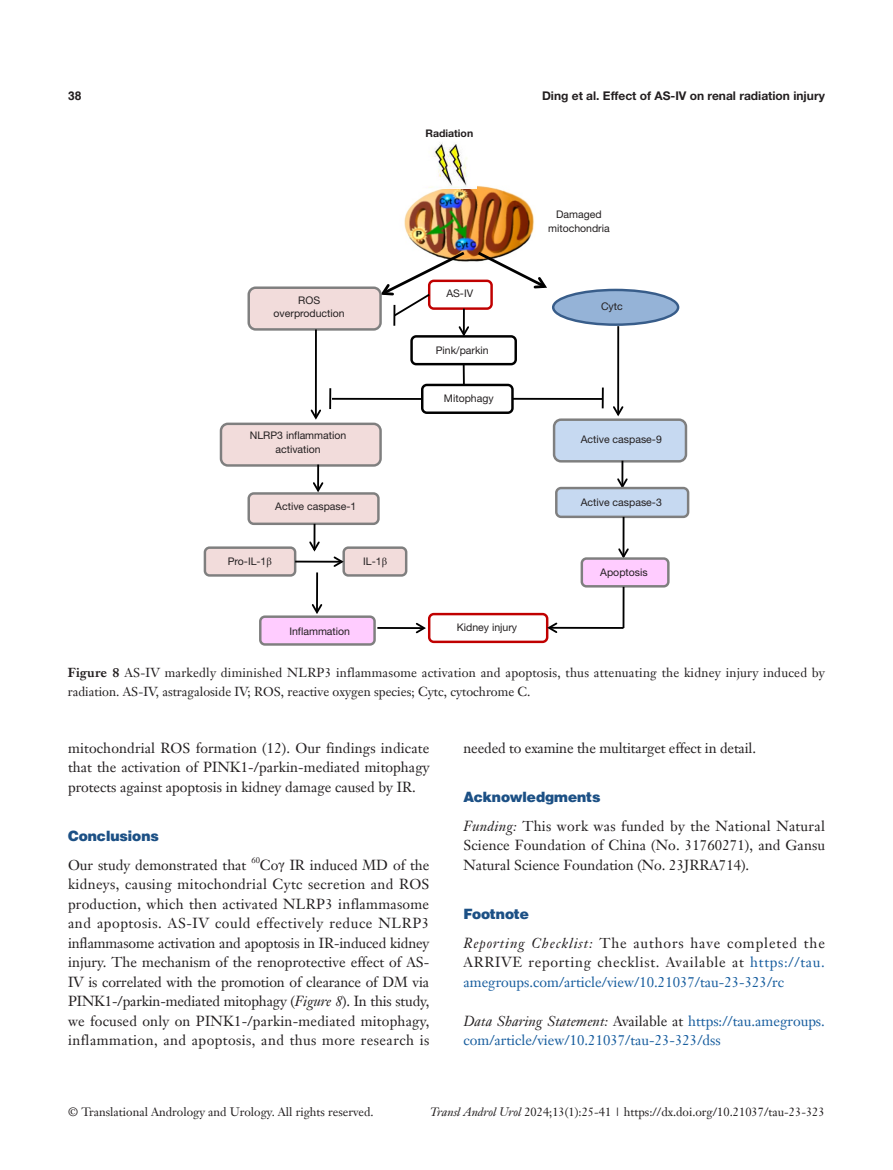
<style>
.page{position:relative;width:893px;height:1170px;background:#fff}
.page>*{position:absolute;margin:0;border:0;box-sizing:border-box;transform-origin:0 0}
.t1{font:14.25px/19.5px "Janson Text LT";color:#231f20;text-align:justify}
.t2{font:14.25px/19.5px "Janson Text LT";color:#175d9e}
._1ji-6_5{font:900 14.25px "Helvetica";color:#1c5085}
.二级标题下沉{font:12.75px/19.5px "Janson Text LT";letter-spacing:.015em;color:#231f20}
.t3{font:12px "Janson Text LT";color:#231f20}
.t4{font:700 12px "Helvetica Neue LT Pro";color:#231f20}
.t5{font:700 12px "Helvetica";color:#231f20}
.二级标题下沉-2{font:10.5px "Helvetica Neue LT Pro";color:#231f20}
.二级标题下沉-3{font:700 10.5px "Helvetica Neue LT Pro";color:#231f20}
.t6{font:8.25px "Janson Text LT";color:#231f20}
.s1{font-family:"Times New Roman"}
.s2{font-weight:700}
.s3{font-style:italic}
.s4{color:#175d9e}
.s5{font-style:italic;color:#231f20}
.s6{color:#231f20}
</style>
<div class="page">
<img style="left:404px;top:186px;width:130px;height:76px">
<img style="left:422px;top:143px;width:54px;height:45px">
<svg style="left:475px;top:249px;width:72px;height:40px"></svg>
<div style="left:247px;top:286px;width:135px;height:44px;background:#f2dcdb;border:2px solid #7f7f7f;border-radius:7px"></div>
<hr style="left:315px;top:329px;width:2px;height:89px;background:#000">
<svg style="left:310px;top:408px;width:11px;height:12px"></svg>
<div style="left:220px;top:422px;width:162px;height:44px;background:#f2dcdb;border:2px solid #7f7f7f;border-radius:7px"></div>
<div style="left:428px;top:279px;width:65px;height:31px;border:2px solid #c00000;border-radius:5px"></div>
<hr style="left:463px;top:308px;width:2px;height:26px;background:#000">
<svg style="left:458px;top:324px;width:11px;height:11px"></svg>
<svg style="left:378px;top:249px;width:89px;height:69px"></svg>
<hr style="left:393px;top:305px;width:2px;height:21px;background:#000">
<div style="left:410px;top:335px;width:107px;height:30px;border:2px solid #000;border-radius:5px"></div>
<hr style="left:463px;top:364px;width:2px;height:21px;background:#000">
<div style="left:421px;top:383px;width:93px;height:31px;border:2px solid #000;border-radius:5px"></div>
<hr style="left:329px;top:388px;width:2px;height:21px;background:#000">
<hr style="left:332px;top:398px;width:90px;height:2px;background:#000">
<div style="left:247px;top:492px;width:133px;height:33px;background:#f2dcdb;border:2px solid #7f7f7f;border-radius:5px"></div>
<hr style="left:317px;top:464px;width:2px;height:26px;background:#000">
<svg style="left:311px;top:480px;width:14px;height:14px"></svg>
<div style="left:204px;top:546px;width:92px;height:30px;background:#f2dcdb;border:2px solid #7f7f7f;border-radius:5px"></div>
<svg style="left:308px;top:524px;width:13px;height:28px"></svg>
<div style="left:342px;top:546px;width:65px;height:30px;background:#f2dcdb;border:2px solid #7f7f7f;border-radius:5px"></div>
<hr style="left:295px;top:560px;width:47px;height:2px;background:#000">
<svg style="left:332px;top:555px;width:13px;height:13px"></svg>
<hr style="left:316px;top:572px;width:2px;height:40px;background:#000">
<svg style="left:312px;top:602px;width:11px;height:12px"></svg>
<div style="left:259px;top:615px;width:117px;height:30px;background:#fcf;border:2px solid #7f7f7f;border-radius:5px"></div>
<hr style="left:377px;top:627px;width:47px;height:2px;background:#000">
<svg style="left:414px;top:622px;width:12px;height:12px"></svg>
<div style="left:428px;top:612px;width:120px;height:31px;border:2px solid #c00000;border-radius:5px"></div>
<div style="left:553px;top:290px;width:125px;height:34px;background:#95b3d7;border-radius:50%"></div>
<div style="left:552px;top:289px;width:127px;height:37px;border:2px solid #385d8a;border-radius:50%"></div>
<hr style="left:617px;top:326px;width:2px;height:88px;background:#000">
<svg style="left:613px;top:404px;width:11px;height:13px"></svg>
<hr style="left:512px;top:398px;width:91px;height:2px;background:#000">
<hr style="left:602px;top:387px;width:2px;height:21px;background:#000">
<div style="left:553px;top:418px;width:134px;height:44px;background:#c6d9f1;border:2px solid #7f7f7f;border-radius:7px"></div>
<hr style="left:621px;top:460px;width:2px;height:26px;background:#000">
<svg style="left:616px;top:476px;width:13px;height:11px"></svg>
<div style="left:555px;top:487px;width:134px;height:31px;background:#c6d9f1;border:2px solid #7f7f7f;border-radius:5px"></div>
<hr style="left:623px;top:517px;width:1px;height:39px;background:#000">
<svg style="left:618px;top:546px;width:11px;height:11px"></svg>
<div style="left:581px;top:557px;width:89px;height:30px;background:#fcf;border:2px solid #7f7f7f;border-radius:5px"></div>
<hr style="left:623px;top:586px;width:1px;height:42px;background:#000">
<hr style="left:549px;top:626px;width:74px;height:3px;background:#000">
<svg style="left:545px;top:621px;width:14px;height:13px"></svg>
<p class="t5" style="left:68px;top:88px;width:15px">38</p>
<p class="t4" style="left:542px;top:88px;width:284px">Ding et al. Effect of AS-IV on renal radiation injury</p>
<p class="二级标题下沉-2" style="left:298px;top:293px;width:23px">ROS</p>
<p class="二级标题下沉-2" style="left:274px;top:307px;width:73px">overproduction</p>
<p class="二级标题下沉-2" style="left:250px;top:429px;width:98px">NLRP3 inflammation</p>
<p class="二级标题下沉-2" style="left:275px;top:442px;width:47px">activation</p>
<p class="二级标题下沉-2" style="left:275px;top:500px;width:83px">Active caspase-1</p>
<p class="二级标题下沉-2" style="left:228px;top:554px;width:46px">Pro-IL-1<span class="s1">β</span></p>
<p class="二级标题下沉-2" style="left:363px;top:554px;width:25px">IL-1<span class="s1">β</span></p>
<p class="二级标题下沉-2" style="left:289px;top:625px;width:62px">Inflammation</p>
<p class="二级标题下沉-3" style="left:425px;top:126px;width:49px">Radiation</p>
<p class="二级标题下沉-2" style="left:446px;top:287px;width:28px">AS-IV</p>
<p class="二级标题下沉-2" style="left:436px;top:343px;width:54px">Pink/parkin</p>
<p class="二级标题下沉-2" style="left:444px;top:391px;width:51px">Mitophagy</p>
<p class="二级标题下沉-2" style="left:457px;top:620px;width:62px">Kidney injury</p>
<p class="二级标题下沉-2" style="left:556px;top:208px;width:47px">Damaged</p>
<p class="二级标题下沉-2" style="left:548px;top:221px;width:63px">mitochondria</p>
<p class="二级标题下沉-2" style="left:601px;top:300px;width:23px">Cytc</p>
<p class="二级标题下沉-2" style="left:581px;top:433px;width:83px">Active caspase-9</p>
<p class="二级标题下沉-2" style="left:581px;top:495px;width:83px">Active caspase-3</p>
<p class="二级标题下沉-2" style="left:600px;top:565px;width:49px">Apoptosis</p>
<p class="二级标题下沉" style="left:68px;top:662px;width:759px"><span class="s2">Figure 8</span> AS-IV markedly diminished NLRP3 inflammasome activation and apoptosis, thus attenuating the kidney injury induced by radiation. AS-IV, astragaloside IV; ROS, reactive oxygen species; Cytc, cytochrome C.</p>
<p class="t1" style="left:68px;top:737px;width:363px">mitochondrial ROS formation (12). Our findings indicate that the activation of PINK1-/parkin-mediated mitophagy protects against apoptosis in kidney damage caused by IR.</p>
<p class="_1ji-6_5" style="left:68px;top:826px;width:92px">Conclusions</p>
<p class="t1" style="left:68px;top:854px;width:180px">Our study demonstrated that</p>
<p class="t6" style="left:251px;top:854px;width:10px">60</p>
<p class="t1" style="left:68px;top:854px;width:363px;text-indent:192px">Co<span class="s1">γ</span> IR induced MD of the kidneys, causing mitochondrial Cytc secretion and ROS production, which then activated NLRP3 inflammasome and apoptosis. AS-IV could effectively reduce NLRP3 inflammasome activation and apoptosis in IR-induced kidney injury. The mechanism of the renoprotective effect of AS-IV is correlated with the promotion of clearance of DM via PINK1-/parkin-mediated mitophagy (<span class="s3">Figure 8</span>). In this study, we focused only on PINK1-/parkin-mediated mitophagy, inflammation, and apoptosis, and thus more research is</p>
<p class="t1" style="left:463px;top:737px;width:294px">needed to examine the multitarget effect in detail.</p>
<p class="_1ji-6_5" style="left:463px;top:787px;width:139px">Acknowledgments</p>
<p class="t1" style="left:463px;top:815px;width:363px"><span class="s3">Funding:</span> This work was funded by the National Natural Science Foundation of China (No. 31760271), and Gansu Natural Science Foundation (No. 23JRRA714).</p>
<p class="_1ji-6_5" style="left:463px;top:904px;width:67px">Footnote</p>
<p class="t1" style="left:463px;top:932px;width:363px"><span class="s3">Reporting Checklist:</span> The authors have completed the ARRIVE reporting checklist. Available at <span class="s4">https://tau. amegroups.com/article/view/10.21037/tau-23-323/rc</span></p>
<p class="t2" style="left:463px;top:1010px;width:363px"><span class="s5">Data Sharing Statement:</span> <span class="s6">Available at</span> https://tau.amegroups. com/article/view/10.21037/tau-23-323/dss</p>
<p class="t3" style="left:68px;top:1104px;width:307px">© Translational Andrology and Urology. All rights reserved.</p>
<p class="t3" style="left:430px;top:1104px;width:396px"><span class="s3">Transl Androl Urol</span> 2024;13(1):25-41 | https://dx.doi.org/10.21037/tau-23-323</p>
</div>
